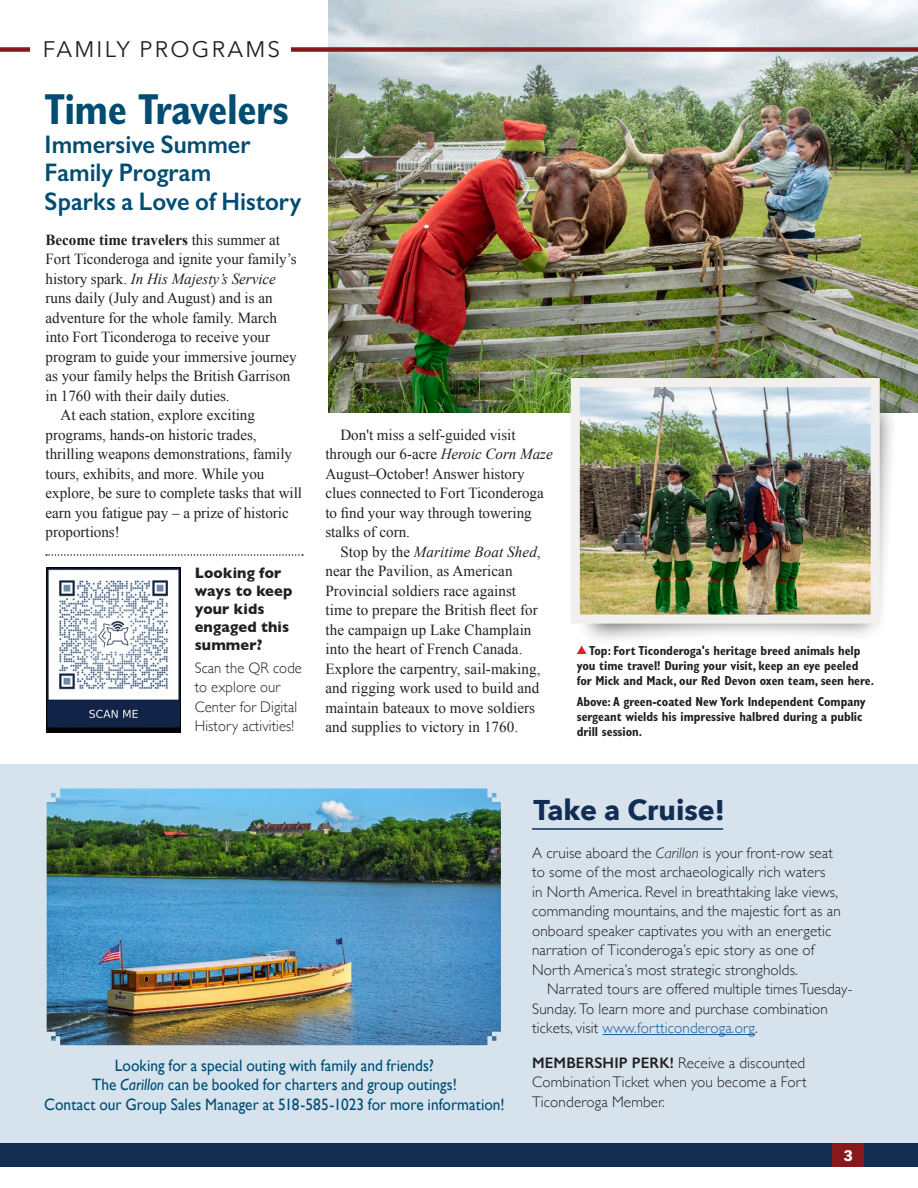
<style>
.page{position:relative;width:918px;height:1188px;background:#fff}
.page>*{position:absolute;margin:0;border:0;box-sizing:border-box;transform-origin:0 0}
.Headline{font:700 condensed 43.5px "Gill Sans";letter-spacing:-.015em;color:#004c72;scale:.95 1}
.t1{font:700 28.5px "Avenir Next";color:#112e52}
.Headline-2{font:600 25.5px/28.5px "Gill Sans";color:#004c72;scale:.95 1}
.t2{font:22.5px "Avenir Next";letter-spacing:.1em;color:#231f20}
.FTAR-Quote-01{font:16.5px/19.5px "Gill Sans";letter-spacing:.005em;color:#004c72;text-align:center;scale:.93 1}
.Body_Text{font:15.3px/19.5px "Times New Roman";color:#231f20}
.Body_Sans{font:300 15.3px/19.5px "Gill Sans";letter-spacing:.01em;color:#231f20}
.Body_Sans-2{font:300 15.3px/19.5px "Gill Sans";letter-spacing:.01em;color:#231f20;scale:.95 1}
.Body_Sans-3{font:700 15.3px/18px "Gill Sans";letter-spacing:.01em;color:#231f20;scale:.95 1}
.t3{font:700 15px "Avenir Next";color:#fff}
.t4{font:700 condensed 13.2px/15px "Gill Sans";color:#231f20;scale:.95 1}
.s1{font-weight:700}
.s2{font-style:italic}
.s3{color:#175d9e}
.s4{font-weight:600}
</style>
<div class="page">
<div style="left:0;top:1143px;width:918px;height:24px;background:#112e52"></div>
<div style="left:832px;top:1143px;width:32px;height:24px;background:#88181b"></div>
<div style="left:0;top:764px;width:918px;height:379px;background:#d6e3ed"></div>
<img style="left:328px;top:0;width:590px;height:413px">
<div style="left:241px;top:47px;width:677px;height:5px;background:#88181b"></div>
<div style="left:0;top:47px;width:30px;height:5px;background:#88181b"></div>
<div style="left:34px;top:34px;width:257px;height:23px;background:#fff"></div>
<hr style="left:603px;top:1034px;width:152px;height:1px;background:#175d9e">
<img style="left:47px;top:788px;width:454px;height:257px">
<hr style="left:532px;top:828px;width:191px;height:2px;background:#112e52">
<svg style="left:577px;top:646px;width:10px;height:8px"></svg>
<img style="left:46px;top:567px;width:134px;height:165px">
<div style="left:577px;top:396px;width:320px;height:250px;background:#231f20;opacity:.75"></div>
<img style="left:581px;top:388px;width:289px;height:226px">
<div style="left:571px;top:378px;width:309px;height:246px;border:9px solid #f1f0ee"></div>
<svg style="left:46px;top:554px;width:257px;height:2px"></svg>
<p class="t2" style="left:43px;top:30px;width:239px">FAMILY PROGRAMS</p>
<p class="Headline" style="left:45px;top:84px;width:259px">Time Travelers</p>
<p class="Headline-2" style="left:45px;top:130px;width:272px">Immersive Summer<br>Family Program<br>Sparks a Love of History</p>
<p class="Body_Text" style="left:46px;top:229px;width:253px"><span class="s1">Become time travelers</span> this summer at Fort Ticonderoga and ignite your family’s history spark. <span class="s2">In His Majesty’s Service </span>runs daily (July and August) and is an adventure for the whole family. March into Fort Ticonderoga to receive your program to guide your immersive journey as your family helps the British Garrison in 1760 with their daily duties.</p>
<p class="Body_Text" style="left:46px;top:405px;width:258px;text-indent:15px">At each station, explore exciting programs, hands-on historic trades, thrilling weapons demonstrations, family tours, exhibits, and more. While you explore, be sure to complete tasks that will earn you fatigue pay – a prize of historic proportions!</p>
<p class="Body_Sans-3" style="left:195px;top:564px;width:104px">Looking for ways to keep your kids engaged this summer?</p>
<p class="Body_Sans-2" style="left:195px;top:658px;width:114px">Scan the QR code to explore our<br>Center for Digital<br>History activities!</p>
<p class="Body_Text" style="left:325px;top:424px;width:229px;text-indent:15px">Don't miss a self-guided visit through our 6-acre <span class="s2">Heroic Corn Maze<br></span>August–October! Answer history clues connected to Fort Ticonderoga to find your way through towering stalks of corn.</p>
<p class="Body_Text" style="left:325px;top:541px;width:217px;text-indent:15px">Stop by the <span class="s2">Maritime Boat Shed</span>, near the Pavilion, as American Provincial soldiers race against time to prepare the British fleet for the campaign up Lake Champlain into the heart of French Canada.<br>Explore the carpentry, sail-making, and rigging work used to build and maintain bateaux to move soldiers and supplies to victory in 1760.</p>
<p class="t4" style="left:577px;top:643px;width:314px;text-indent:12px">Top: Fort Ticonderoga's heritage breed animals help you time travel! During your visit, keep an eye peeled for Mick and Mack, our Red Devon oxen team, seen here.</p>
<p class="t4" style="left:577px;top:694px;width:306px">Above: A green-coated New York Independent Company sergeant wields his impressive halbred during a public drill session.</p>
<p class="t1" style="left:534px;top:785px;width:193px">Take a Cruise!</p>
<p class="FTAR-Quote-01" style="left:44px;top:1055px;width:497px">Looking for a special outing with family and friends?<br>The <span class="s2">Carillon</span> can be booked for charters and group outings!<br>Contact our Group Sales Manager at 518-585-1023 for more information!</p>
<p class="Body_Sans" style="left:532px;top:842px;width:310px">A cruise aboard the <span class="s2">Carillon</span> is your front-row seat to some of the most archaeologically rich waters<br>in North America. Revel in breathtaking lake views, commanding mountains, and the majestic fort as an onboard speaker captivates you with an energetic narration of Ticonderoga’s epic story as one of North America’s most strategic strongholds.</p>
<p class="Body_Sans" style="left:532px;top:979px;width:322px;text-indent:15px">Narrated tours are offered multiple times Tuesday-<br>Sunday. To learn more and purchase combination tickets, visit <span class="s3">www.fortticonderoga.org</span>.</p>
<p class="Body_Sans" style="left:532px;top:1052px;width:276px;text-align:justify"><span class="s4">MEMBERSHIP PERK!</span> Receive a discounted Combination Ticket when you become a Fort Ticonderoga Member.</p>
<p class="t3" style="left:843px;top:1143px;width:11px">3</p>
</div>
